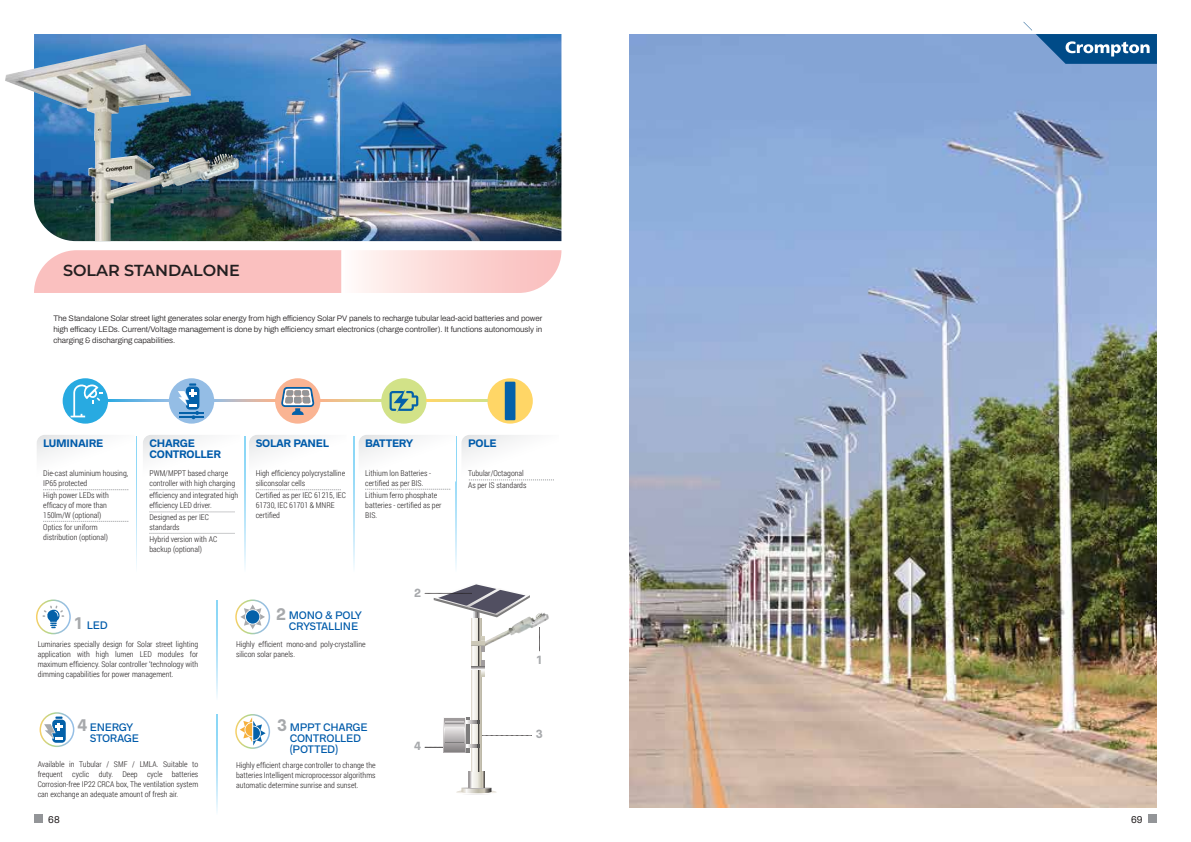
<style>
.page{position:relative;width:1191px;height:842px;background:#fff}
.page>*{position:absolute;margin:0;border:0;box-sizing:border-box;transform-origin:0 0}
.t1{font:700 17px "Radnika Next";color:#a7a9ac}
.t2{font:600 16px "Montserrat";color:#231f20}
.t3{font:700 12px "Radnika Next";color:#a7a9ac}
.t4{font:500 11px/11px "Radnika Next";letter-spacing:-.025em;color:#005baa}
.t5{font:700 11px/11px "Radnika Next";letter-spacing:-.025em;color:#005baa}
.t6{font:10px "Archivo";color:#231f20}
.t7{font:300 8px/10px "Roboto Condensed";color:#231f20}
.t8{font:300 8px/11px "Archivo";color:#231f20;text-align:justify}
.s1{font-weight:700;font-size:17px;color:#a7a9ac}
</style>
<div class="page">
<svg style="left:34px;top:250px;width:527px;height:43px;background:#fbcccb"></svg>
<svg style="left:136px;top:437px;width:1px;height:131px"></svg>
<svg style="left:244px;top:437px;width:1px;height:131px"></svg>
<svg style="left:353px;top:437px;width:1px;height:131px"></svg>
<svg style="left:456px;top:481px;width:1px;height:87px"></svg>
<svg style="left:37px;top:435px;width:65px;height:24px"></svg>
<svg style="left:143px;top:435px;width:65px;height:24px"></svg>
<svg style="left:249px;top:435px;width:65px;height:24px"></svg>
<div style="left:169px;top:378px;width:45px;height:46px;background:#94bde5;border-radius:50%"></div>
<div style="left:63px;top:378px;width:45px;height:46px;background:#28aae1;border-radius:50%"></div>
<div style="left:275px;top:378px;width:45px;height:46px;background:#fab493;border-radius:50%"></div>
<div style="left:381px;top:378px;width:45px;height:46px;background:#d2e288;border-radius:50%"></div>
<div style="left:487px;top:378px;width:46px;height:46px;background:#ffd666;border-radius:50%"></div>
<svg style="left:214px;top:400px;width:61px;height:2px"></svg>
<svg style="left:108px;top:400px;width:61px;height:2px"></svg>
<svg style="left:320px;top:400px;width:61px;height:2px"></svg>
<svg style="left:426px;top:400px;width:61px;height:2px"></svg>
<svg style="left:365px;top:489px;width:86px;height:1px"></svg>
<svg style="left:149px;top:489px;width:86px;height:1px"></svg>
<svg style="left:149px;top:512px;width:86px;height:1px"></svg>
<svg style="left:149px;top:533px;width:86px;height:1px"></svg>
<svg style="left:256px;top:489px;width:85px;height:1px"></svg>
<svg style="left:359px;top:435px;width:195px;height:46px"></svg>
<svg style="left:281px;top:387px;width:33px;height:28px"></svg>
<svg style="left:43px;top:489px;width:86px;height:1px"></svg>
<svg style="left:43px;top:521px;width:86px;height:1px"></svg>
<svg style="left:71px;top:384px;width:32px;height:33px"></svg>
<svg style="left:389px;top:390px;width:29px;height:22px"></svg>
<hr style="left:179px;top:412px;width:25px;height:2px;background:#0461a9">
<hr style="left:179px;top:416px;width:25px;height:2px;background:#0461a9">
<svg style="left:178px;top:383px;width:21px;height:36px"></svg>
<div style="left:505px;top:382px;width:10px;height:38px;background:#0461a9"></div>
<svg style="left:216px;top:600px;width:1px;height:97px"></svg>
<svg style="left:217px;top:715px;width:1px;height:97px"></svg>
<div style="left:235px;top:599px;width:35px;height:35px;border:2px solid #fff;border-radius:50%"></div>
<div style="left:36px;top:599px;width:35px;height:35px;border:2px solid #fff;border-radius:50%"></div>
<svg style="left:42px;top:604px;width:23px;height:24px"></svg>
<svg style="left:240px;top:604px;width:25px;height:25px"></svg>
<div style="left:235px;top:714px;width:35px;height:35px;border:2px solid #fff;border-radius:50%"></div>
<svg style="left:240px;top:717px;width:26px;height:28px"></svg>
<div style="left:40px;top:712px;width:34px;height:35px;border:2px solid #fff;border-radius:50%"></div>
<svg style="left:44px;top:716px;width:22px;height:27px"></svg>
<img style="left:34px;top:34px;width:527px;height:207px">
<img style="left:5px;top:75px;width:234px;height:166px">
<svg style="left:424px;top:747px;width:19px;height:1px"></svg>
<svg style="left:482px;top:735px;width:49px;height:1px"></svg>
<img style="left:484px;top:612px;width:59px;height:35px">
<svg style="left:466px;top:718px;width:4px;height:35px"></svg>
<svg style="left:443px;top:718px;width:23px;height:35px"></svg>
<svg style="left:444px;top:719px;width:21px;height:33px"></svg>
<svg style="left:445px;top:728px;width:18px;height:15px"></svg>
<svg style="left:456px;top:787px;width:41px;height:8px"></svg>
<svg style="left:468px;top:772px;width:4px;height:16px"></svg>
<div style="left:476px;top:772px;width:8px;height:16px;background:#cdc7b8"></div>
<svg style="left:472px;top:772px;width:8px;height:16px"></svg>
<hr style="left:475px;top:602px;width:2px;height:170px;background:#9a9797">
<svg style="left:471px;top:618px;width:8px;height:154px"></svg>
<svg style="left:479px;top:618px;width:3px;height:154px"></svg>
<svg style="left:471px;top:661px;width:13px;height:15px"></svg>
<svg style="left:471px;top:636px;width:13px;height:16px"></svg>
<svg style="left:467px;top:744px;width:12px;height:3px"></svg>
<svg style="left:445px;top:720px;width:34px;height:3px"></svg>
<svg style="left:424px;top:584px;width:106px;height:33px"></svg>
<img style="left:629px;top:34px;width:528px;height:774px">
<div style="left:1148px;top:814px;width:9px;height:9px;background:#939598"></div>
<div style="left:34px;top:814px;width:8px;height:9px;background:#939598"></div>
<svg style="left:1023px;top:22px;width:134px;height:42px"></svg>
<h2 class="t2" style="left:63px;top:260px;width:178px">SOLAR STANDALONE</h2>
<p class="t8" style="left:53px;top:313px;width:490px">The Standalone Solar street light generates solar energy from high efficiency Solar PV panels to recharge tubular lead-acid batteries and power high efficacy LEDs. Current/Voltage management is done by high efficiency smart electronics (charge controller). It functions autonomously in charging &amp; discharging capabilities.</p>
<h3 class="t5" style="left:43px;top:438px;width:62px">LUMINAIRE</h3>
<h3 class="t5" style="left:149px;top:438px;width:73px">CHARGE<br>CONTROLLER</h3>
<h3 class="t5" style="left:256px;top:438px;width:75px">SOLAR PANEL</h3>
<p class="t7" style="left:256px;top:468px;width:91px">High efficiency polycrystalline siliconsolar cells</p>
<p class="t7" style="left:256px;top:490px;width:92px">Certified as per IEC 61215, IEC<br>61730, IEC 61701 &amp; MNRE certified</p>
<p class="t7" style="left:149px;top:468px;width:87px">PWM/MPPT based charge controller with high charging</p>
<p class="t7" style="left:149px;top:490px;width:90px">efficiency and integrated high efficiency LED driver.</p>
<p class="t7" style="left:149px;top:512px;width:61px">Designed as per IEC standards</p>
<p class="t7" style="left:149px;top:534px;width:69px">Hybrid version with AC backup (optional)</p>
<p class="t7" style="left:43px;top:468px;width:86px">Die-cast aluminium housing,<br>IP65 protected</p>
<p class="t7" style="left:43px;top:490px;width:67px">High power LEDs with efficacy of more than<br>150lm/W (optional)</p>
<p class="t7" style="left:43px;top:522px;width:66px">Optics for uniform distribution (optional)</p>
<h3 class="t5" style="left:365px;top:438px;width:50px">BATTERY</h3>
<p class="t7" style="left:365px;top:468px;width:67px">Lithium lon Batteries - certified as per BIS.</p>
<p class="t7" style="left:365px;top:490px;width:78px">Lithium ferro phosphate batteries - certified as per<br>BIS.</p>
<h3 class="t3" style="left:414px;top:586px;width:9px">2</h3>
<h3 class="t4" style="left:74px;top:620px;width:36px"><span class="s1">1</span> LED</h3>
<p class="t7" style="left:38px;top:639px;width:162px;text-align:justify">Luminaries specially design for Solar street lighting application with high lumen LED modules for maximum efficiency. Solar controller ‘technology with dimming capabilities for power management.</p>
<h1 class="t1" style="left:276px;top:604px;width:11px">2</h1>
<h3 class="t4" style="left:289px;top:610px;width:74px">MONO &amp; POLY<br>CRYSTALLINE</h3>
<p class="t7" style="left:236px;top:639px;width:131px">Highly efficient mono-and poly-crystalline silicon solar panels.</p>
<h3 class="t4" style="left:77px;top:722px;width:57px"><span class="s1">4</span> ENERGY</h3>
<h1 class="t1" style="left:277px;top:715px;width:11px">3</h1>
<h3 class="t4" style="left:90px;top:733px;width:51px">STORAGE</h3>
<p class="t7" style="left:38px;top:759px;width:162px;text-align:justify">Available in Tubular / SMF / LMLA. Suitable to frequent cyclic duty. Deep cycle batteries Corrosion-free IP22 CRCA box, The ventilation system can exchange an adequate amount of fresh air.</p>
<h3 class="t4" style="left:290px;top:722px;width:79px">MPPT CHARGE<br>CONTROLLED (POTTED)</h3>
<p class="t7" style="left:236px;top:759px;width:141px;text-align:justify">Highly efficient charge controller to change the batteries Intelligent microprocessor algorithms automatic determine sunrise and sunset.</p>
<h3 class="t3" style="left:414px;top:739px;width:9px">4</h3>
<h3 class="t5" style="left:468px;top:438px;width:30px">POLE</h3>
<p class="t7" style="left:468px;top:467px;width:60px;line-height:12px">Tubular/Octagonal<br>As per IS standards</p>
<h3 class="t3" style="left:536px;top:652px;width:9px">1</h3>
<h3 class="t3" style="left:536px;top:727px;width:9px">3</h3>
<p class="t6" style="left:48px;top:812px;width:13px">68</p>
<p class="t6" style="left:1131px;top:812px;width:13px">69</p>
</div>
